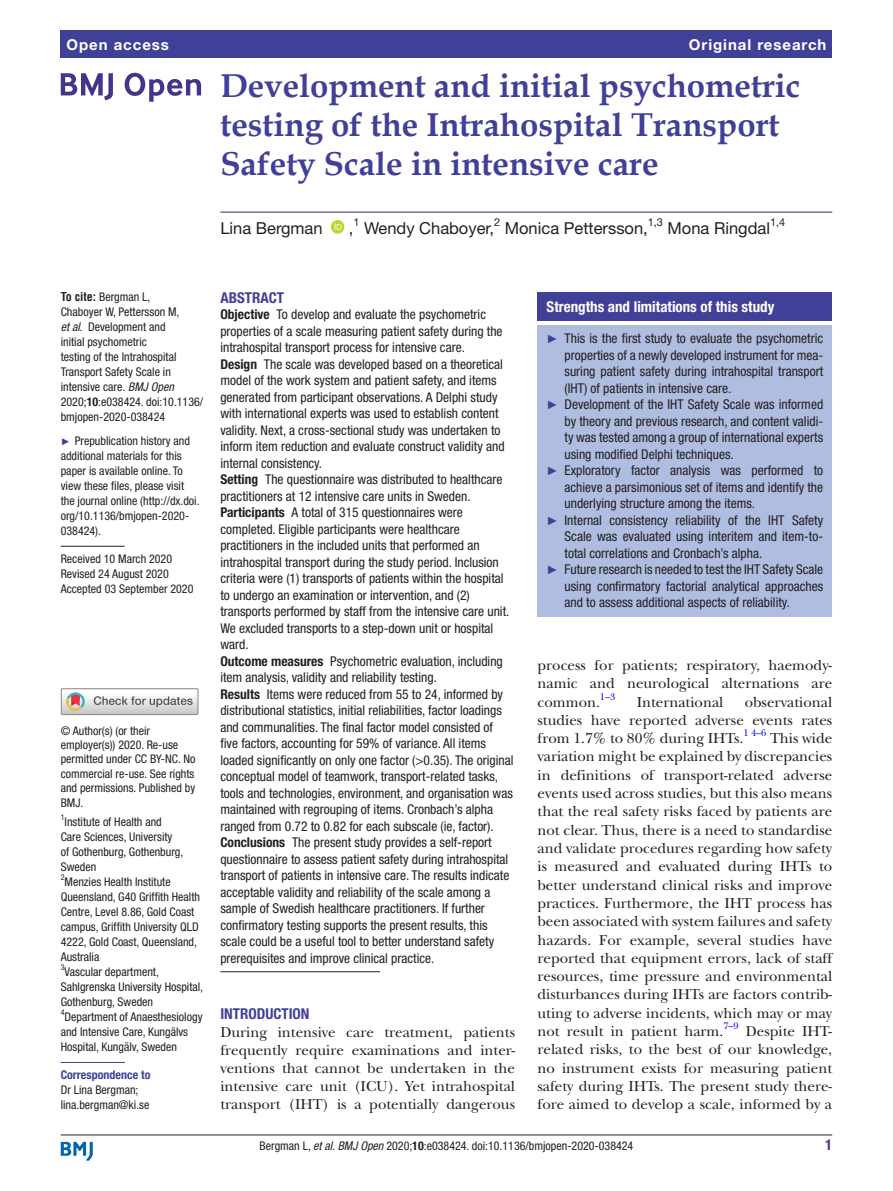
<style>
.page{position:relative;width:893px;height:1191px;background:#fff}
.page>*{position:absolute;margin:0;border:0;box-sizing:border-box;transform-origin:0 0}
.t1{font:700 33px/39px "Book Antiqua";color:#414099}
.t2{font:16.5px "Helvetica Neue LT Std";color:#231f20}
.t3{font:15px/18.3px "New Baskerville";color:#231f20;text-align:justify}
.t4{font:700 condensed 15px "Helvetica Neue LT Std";color:#fff}
.t5{font:700 15px "Helvetica Neue LT Std";letter-spacing:.065em;color:#fff}
.t6{font:700 condensed 15px "Helvetica Neue LT Std";color:#414099}
.t7{font:condensed 13.5px/16.5px "Helvetica Neue LT Std";color:#231f20}
.t8{font:condensed 12px/15px "Helvetica Neue LT Std";color:#231f20}
.t9{font:700 condensed 12px "Helvetica Neue LT Std";color:#414099}
.t10{font:10.95px "Helvetica Neue LT Std";color:#231f20}
.t11{font:9.9px "New Baskerville";color:#00f}
.t12{font:condensed 7.95px "Helvetica Neue LT Std";color:#231f20}
.s1{font-family:"Helvetica LT Std";font-weight:700}
.s2{font-style:italic}
.s3{font-weight:700}
.s4{font-family:"Arial";font-stretch:normal;font-size:9.75px;color:#414099}
.s5{font-family:"Arial";font-stretch:normal;font-size:12px;color:#414099}
</style>
<div class="page">
<hr style="left:61px;top:1134px;width:771px;height:1px;background:#231f20">
<svg style="left:61px;top:1141px;width:32px;height:19px"></svg>
<div style="left:61px;top:31px;width:771px;height:27px;background:#414099"></div>
<hr style="left:220px;top:211px;width:612px;height:2px;background:#414099">
<svg style="left:331px;top:220px;width:13px;height:14px"></svg>
<hr style="left:61px;top:546px;width:64px;height:1px;background:#231f20">
<hr style="left:61px;top:1062px;width:64px;height:1px;background:#414099">
<svg style="left:61px;top:73px;width:52px;height:27px"></svg>
<svg style="left:125px;top:73px;width:76px;height:29px"></svg>
<div style="left:61px;top:688px;width:138px;height:27px;border:1px solid #969090"></div>
<svg style="left:61px;top:688px;width:137px;height:26px"></svg>
<hr style="left:220px;top:971px;width:160px;height:1px;background:#231f20">
<div style="left:538px;top:292px;width:294px;height:29px;background:#414099"></div>
<div style="left:538px;top:325px;width:294px;height:291px;background:#afbde1"></div>
<p class="t5" style="left:66px;top:35px;width:104px">Open access</p>
<p class="t5" style="left:689px;top:35px;width:139px">Original research</p>
<h1 class="t1" style="left:220px;top:66px;width:582px">Development and initial psychometric testing of the Intrahospital Transport<br>Safety Scale in intensive care</h1>
<p class="t2" style="left:220px;top:218px;width:104px">Lina Bergman</p>
<p class="t2" style="left:349px;top:218px;width:6px">,</p>
<p class="t10" style="left:354px;top:216px;width:8px">1</p>
<p class="t2" style="left:364px;top:218px;width:131px">Wendy Chaboyer,</p>
<p class="t10" style="left:494px;top:216px;width:8px">2</p>
<p class="t2" style="left:505px;top:218px;width:145px">Monica Pettersson,</p>
<p class="t10" style="left:648px;top:216px;width:17px">1,3</p>
<p class="t2" style="left:668px;top:218px;width:104px">Mona Ringdal</p>
<p class="t10" style="left:770px;top:216px;width:17px">1,4</p>
<p class="t8" style="left:61px;top:289px;width:144px"><span class="s1">To cite:</span> Bergman L,<br>Chaboyer W, Pettersson M,<br><span class="s2">et al</span>. Development and<br>initial psychometric<br>testing of the Intrahospital<br>Transport Safety Scale in intensive care. <span class="s2">BMJ Open<br></span>2020;<span class="s3">10</span>:e038424. doi:10.1136/ bmjopen-2020-038424</p>
<p class="t8" style="left:61px;top:433px;width:140px"><span class="s4">►</span> Prepublication history and additional materials for this paper is available online. To view these files, please visit the journal online (http://dx.doi. org/10.1136/bmjopen-2020-<br>038424).</p>
<p class="t8" style="left:61px;top:551px;width:134px">Received 10 March 2020<br>Revised 24 August 2020<br>Accepted 03 September 2020</p>
<p class="t8" style="left:61px;top:723px;width:136px;line-height:14.4px">© Author(s) (or their employer(s)) 2020. Re-use permitted under CC BY-NC. No commercial re-use. See rights and permissions. Published by<br>BMJ.</p>
<p class="t12" style="left:61px;top:813px;width:5px">1</p>
<p class="t8" style="left:61px;top:814px;width:124px;text-indent:4px">Institute of Health and<br>Care Sciences, University of Gothenburg, Gothenburg,<br>Sweden</p>
<p class="t12" style="left:61px;top:873px;width:5px">2</p>
<p class="t8" style="left:61px;top:874px;width:141px;text-indent:4px">Menzies Health Institute<br>Queensland, G40 Griffith Health<br>Centre, Level 8.86, Gold Coast campus, Griffith University QLD<br>4222, Gold Coast, Queensland,<br>Australia</p>
<p class="t12" style="left:61px;top:963px;width:5px">3</p>
<p class="t8" style="left:61px;top:964px;width:144px;text-indent:4px">Vascular department,<br>Sahlgrenska University Hospital,<br>Gothenburg, Sweden<br><sup>4</sup>Department of Anaesthesiology and Intensive Care, Kungälvs<br>Hospital, Kungälv, Sweden</p>
<p class="t9" style="left:61px;top:1067px;width:91px">Correspondence to</p>
<p class="t8" style="left:61px;top:1082px;width:90px">Dr Lina Bergman; lina.bergman@ki.se</p>
<p class="t6" style="left:220px;top:288px;width:65px">ABSTRACT</p>
<p class="t7" style="left:220px;top:306px;width:295px"><span class="s3">Objective</span> To develop and evaluate the psychometric properties of a scale measuring patient safety during the intrahospital transport process for intensive care.<br><span class="s3">Design</span> The scale was developed based on a theoretical model of the work system and patient safety, and items generated from participant observations. A Delphi study with international experts was used to establish content validity. Next, a cross-sectional study was undertaken to inform item reduction and evaluate construct validity and internal consistency.<br><span class="s3">Setting</span> The questionnaire was distributed to healthcare practitioners at 12 intensive care units in Sweden.<br><span class="s3">Participants</span> A total of 315 questionnaires were completed. Eligible participants were healthcare practitioners in the included units that performed an intrahospital transport during the study period. Inclusion criteria were (1) transports of patients within the hospital to undergo an examination or intervention, and (2) transports performed by staff from the intensive care unit.<br>We excluded transports to a step-down unit or hospital ward.<br><span class="s3">Outcome measures</span> Psychometric evaluation, including item analysis, validity and reliability testing.<br><span class="s3">Results</span> Items were reduced from 55 to 24, informed by distributional statistics, initial reliabilities, factor loadings and communalities. The final factor model consisted of five factors, accounting for 59% of variance. All items loaded significantly on only one factor (&gt;0.35). The original conceptual model of teamwork, transport-related tasks, tools and technologies, environment, and organisation was maintained with regrouping of items. Cronbach’s alpha ranged from 0.72 to 0.82 for each subscale (ie, factor).<br><span class="s3">Conclusions</span> The present study provides a self-report questionnaire to assess patient safety during intrahospital transport of patients in intensive care. The results indicate acceptable validity and reliability of the scale among a sample of Swedish healthcare practitioners. If further confirmatory testing supports the present results, this scale could be a useful tool to better understand safety prerequisites and improve clinical practice.</p>
<p class="t6" style="left:220px;top:1005px;width:91px">INTRODUCTION</p>
<p class="t3" style="left:220px;top:1023px;width:296px">During intensive care treatment, patients frequently require examinations and inter&shy;ventions that cannot be undertaken in the intensive care unit (ICU). Yet intrahospital transport (IHT) is a potentially dangerous</p>
<p class="t4" style="left:547px;top:297px;width:229px">Strengths and limitations of this study</p>
<p class="t7" style="left:547px;top:330px;width:278px"><span class="s5">►</span> This is the first study to evaluate the psychometric</p>
<p class="t7" style="left:565px;top:347px;width:260px">properties of a newly developed instrument for mea-</p>
<p class="t7" style="left:565px;top:363px;width:260px">suring patient safety during intrahospital transport</p>
<p class="t7" style="left:565px;top:380px;width:168px">(IHT) of patients in intensive care.</p>
<p class="t7" style="left:547px;top:396px;width:278px"><span class="s5">►</span> Development of the IHT Safety Scale was informed</p>
<p class="t7" style="left:565px;top:413px;width:260px">by theory and previous research, and content validi-</p>
<p class="t7" style="left:565px;top:429px;width:260px">ty was tested among a group of international experts</p>
<p class="t7" style="left:565px;top:446px;width:171px">using modified Delphi techniques.</p>
<p class="t7" style="left:547px;top:462px;width:278px"><span class="s5">►</span> Exploratory factor analysis was performed to</p>
<p class="t7" style="left:565px;top:479px;width:260px">achieve a parsimonious set of items and identify the</p>
<p class="t7" style="left:565px;top:495px;width:192px">underlying structure among the items.</p>
<p class="t7" style="left:547px;top:512px;width:278px"><span class="s5">►</span> Internal consistency reliability of the IHT Safety</p>
<p class="t7" style="left:565px;top:528px;width:260px">Scale was evaluated using interitem and item-to-</p>
<p class="t7" style="left:565px;top:545px;width:199px">total correlations and Cronbach’s alpha.</p>
<p class="t7" style="left:547px;top:561px;width:278px"><span class="s5">►</span> Future research is needed to test the IHT Safety Scale</p>
<p class="t7" style="left:565px;top:578px;width:260px">using confirmatory factorial analytical approaches</p>
<p class="t7" style="left:565px;top:594px;width:227px">and to assess additional aspects of reliability.</p>
<p class="t3" style="left:538px;top:656px;width:296px">process for patients; respiratory, haemody&shy;namic and neurological alternations are common.<sup>1–3</sup></p>
<p class="t3" style="left:538px;top:692px;width:296px;text-indent:207px">observational studies have reported adverse events rates from 1.7% to 80% during IHTs.</p>
<p class="t3" style="left:637px;top:692px;width:88px">International</p>
<p class="t11" style="left:743px;top:727px;width:24px">1 4–6</p>
<p class="t3" style="left:538px;top:729px;width:296px;text-indent:232px">This wide variation might be explained by discrepancies in definitions of transport-related adverse events used across studies, but this also means that the real safety risks faced by patients are not clear. Thus, there is a need to standardise and validate procedures regarding how safety is measured and evaluated during IHTs to better understand clinical risks and improve practices. Furthermore, the IHT process has been associated with system failures and safety hazards. For example, several studies have reported that equipment errors, lack of staff resources, time pressure and environmental disturbances during IHTs are factors contrib&shy;uting to adverse incidents, which may or may not result in patient harm.</p>
<p class="t11" style="left:723px;top:1020px;width:17px">7–9</p>
<p class="t3" style="left:538px;top:1022px;width:296px;text-indent:208px">Despite IHT&shy;related risks, to the best of our knowledge, no instrument exists for measuring patient safety during IHTs. The present study there&shy;fore aimed to develop a scale, informed by a</p>
<p class="t8" style="left:260px;top:1137px;width:375px">Bergman L, <span class="s2">et al</span>. <span class="s2">BMJ Open</span> 2020;<span class="s3">10</span>:e038424. doi:10.1136/bmjopen-2020-038424</p>
<p class="t6" style="left:825px;top:1135px;width:9px">1</p>
</div>
